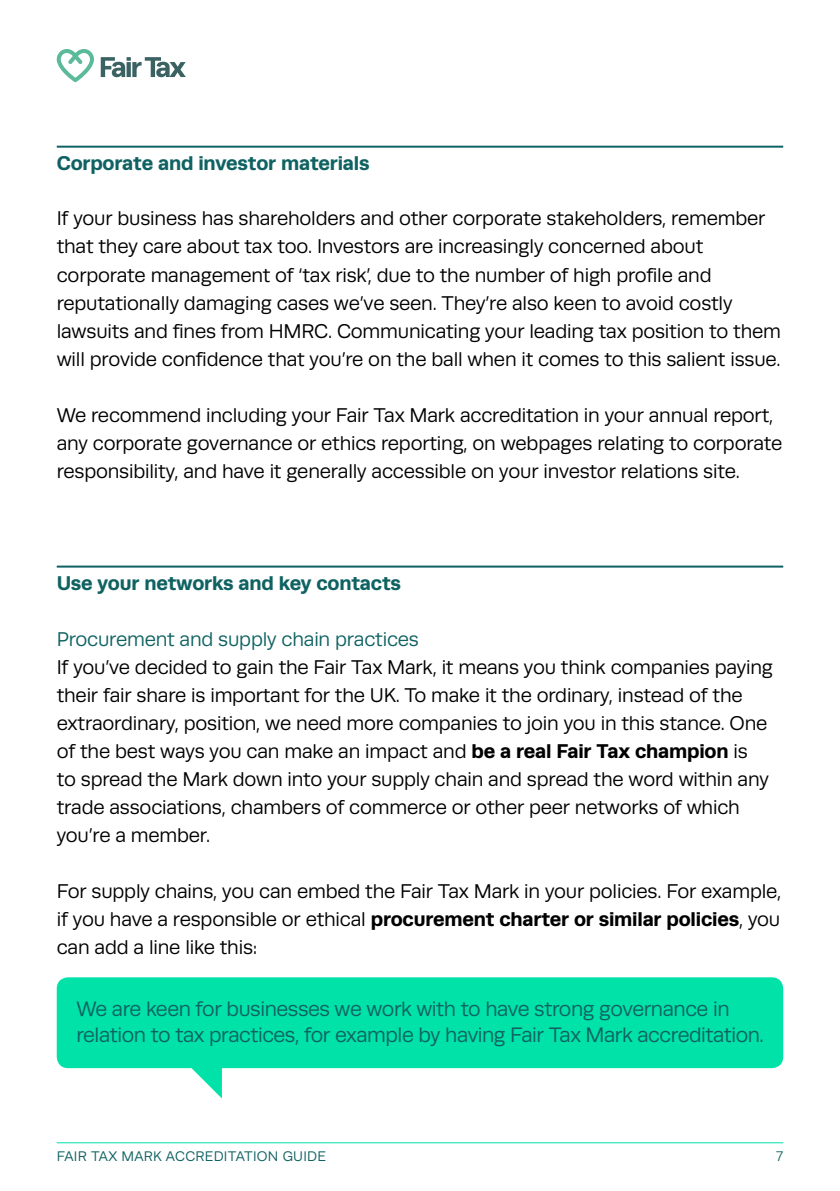
<style>
.page{position:relative;width:840px;height:1191px;background:#fff}
.page>*{position:absolute;margin:0;border:0;box-sizing:border-box;transform-origin:0 0}
.t1{font:21px/26px "Runda";letter-spacing:-.02em;color:#106262}
.t2{font:20px/28px "Runda";letter-spacing:-.01em;color:#000}
.t3{font:700 20px "Runda";letter-spacing:-.01em;color:#106262}
.t4{font:20px "Runda";letter-spacing:-.01em;color:#106262}
.t5{font:14px "Runda";letter-spacing:.02em;color:#106262}
.s1{font-weight:700}
</style>
<div class="page">
<hr style="left:57px;top:1142px;width:725px;height:1px;background:#00e2a7">
<svg style="left:101px;top:57px;width:85px;height:20px"></svg>
<svg style="left:57px;top:49px;width:37px;height:33px"></svg>
<hr style="left:57px;top:146px;width:725px;height:2px;background:#106262">
<hr style="left:57px;top:565px;width:725px;height:2px;background:#106262">
<svg style="left:57px;top:977px;width:725px;height:121px;fill:#00e2a7"></svg>
<p class="t3" style="left:57px;top:151px;width:314px">Corporate and investor materials</p>
<p class="t2" style="left:57px;top:205px;width:725px">If your business has shareholders and other corporate stakeholders, remember that they care about tax too. Investors are increasingly concerned about corporate management of ‘tax risk’, due to the number of high profile and reputationally damaging cases we’ve seen. They’re also keen to avoid costly lawsuits and fines from HMRC. Communicating your leading tax position to them will provide confidence that you’re on the ball when it comes to this salient issue.</p>
<p class="t2" style="left:57px;top:401px;width:726px">We recommend including your Fair Tax Mark accreditation in your annual report, any corporate governance or ethics reporting, on webpages relating to corporate responsibility, and have it generally accessible on your investor relations site.</p>
<p class="t3" style="left:57px;top:571px;width:345px">Use your networks and key contacts</p>
<p class="t4" style="left:57px;top:627px;width:363px">Procurement and supply chain practices</p>
<p class="t2" style="left:57px;top:653px;width:717px">If you’ve decided to gain the Fair Tax Mark, it means you think companies paying their fair share is important for the UK. To make it the ordinary, instead of the extraordinary, position, we need more companies to join you in this stance. One of the best ways you can make an impact and <span class="s1">be a real Fair Tax champion</span> is<br>to spread the Mark down into your supply chain and spread the word within any trade associations, chambers of commerce or other peer networks of which you’re a member.</p>
<p class="t2" style="left:57px;top:877px;width:725px;text-align:justify">For supply chains, you can embed the Fair Tax Mark in your policies. For example, if you have a responsible or ethical <span class="s1">procurement charter or similar policies</span>, you can add a line like this:</p>
<p class="t1" style="left:76px;top:996px;width:688px">We are keen for businesses we work with to have strong governance in relation to tax practices, for example by having Fair Tax Mark accreditation.</p>
<p class="t5" style="left:57px;top:1148px;width:271px">FAIR TAX MARK ACCREDITATION GUIDE</p>
<p class="t5" style="left:775px;top:1148px;width:8px">7</p>
</div>
